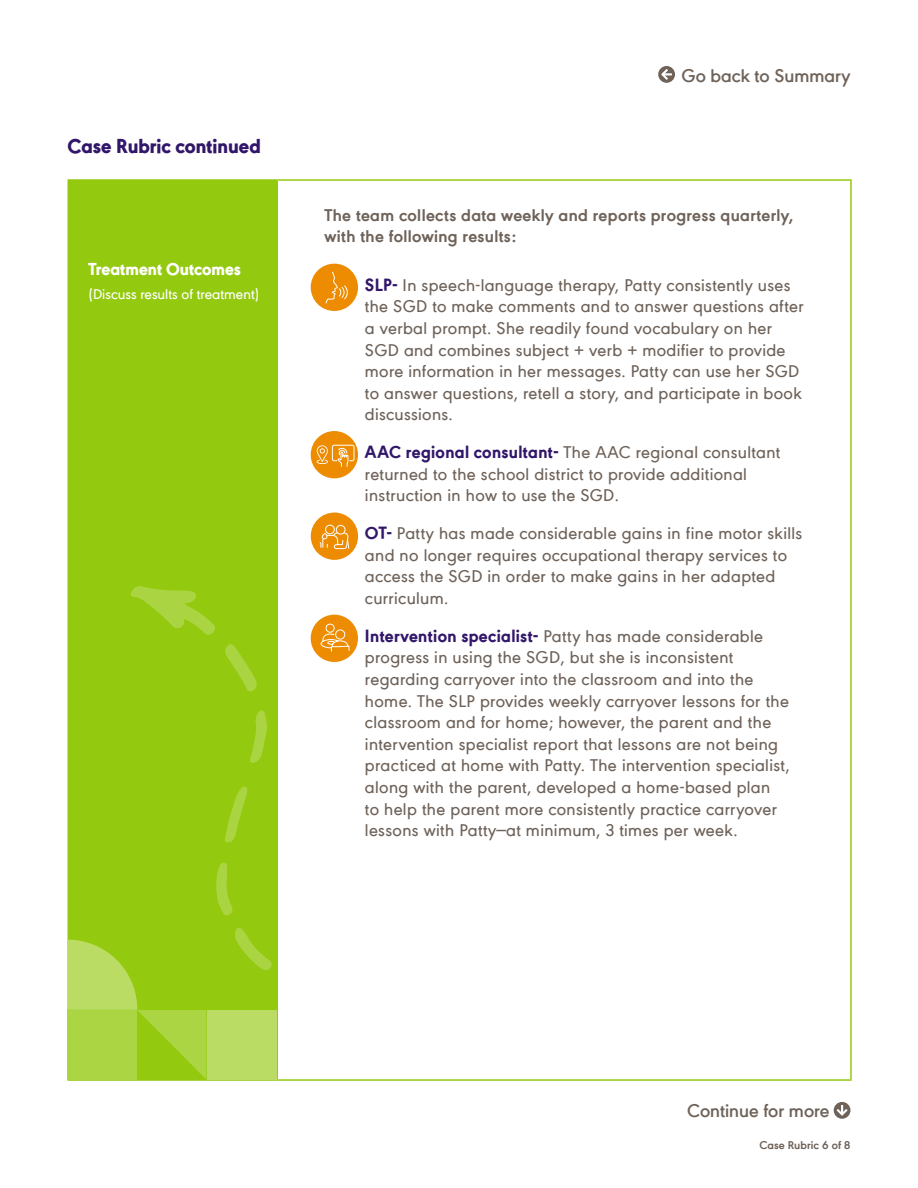
<style>
.page{position:relative;width:918px;height:1188px;background:#fff}
.page>*{position:absolute;margin:0;border:0;box-sizing:border-box;transform-origin:0 0}
.t1{font:800 21px "URW Geometric";color:#31166a}
.t2{font:600 19.5px "URW Geometric";color:#6e6259}
.t3{font:500 18px/21.6px "URW Geometric";letter-spacing:.02em;color:#6e6259}
.t4{font:700 18px/21.6px "URW Geometric";letter-spacing:.02em;color:#6e6259}
.t5{font:800 18px "URW Geometric";color:#fff}
.t6{font:500 15px "URW Geometric";color:#fff}
.t7{font:700 12px "URW Geometric";letter-spacing:.01em;color:#6e6259}
.s1{font-weight:800;color:#31166a}
</style>
<div class="page">
<svg style="left:834px;top:1102px;width:16px;height:17px"></svg>
<svg style="left:658px;top:66px;width:17px;height:17px"></svg>
<div style="left:68px;top:180px;width:209px;height:900px;background:#93c90e"></div>
<hr style="left:68px;top:179px;width:209px;height:2px;background:#93c90e">
<hr style="left:68px;top:1079px;width:209px;height:2px;background:#93c90e">
<hr style="left:277px;top:179px;width:575px;height:2px;background:#93c90e">
<hr style="left:276px;top:181px;width:2px;height:898px;background:#93c90e">
<hr style="left:850px;top:181px;width:2px;height:898px;background:#93c90e">
<hr style="left:277px;top:1079px;width:575px;height:2px;background:#93c90e">
<div style="left:311px;top:264px;width:47px;height:47px;background:#ed8c00;border-radius:50%"></div>
<svg style="left:326px;top:272px;width:22px;height:31px"></svg>
<div style="left:311px;top:431px;width:47px;height:47px;background:#ed8c00;border-radius:50%"></div>
<svg style="left:317px;top:444px;width:38px;height:23px"></svg>
<div style="left:311px;top:513px;width:47px;height:46px;background:#ed8c00;border-radius:50%"></div>
<svg style="left:319px;top:524px;width:31px;height:26px"></svg>
<div style="left:311px;top:615px;width:47px;height:47px;background:#ed8c00;border-radius:50%"></div>
<svg style="left:320px;top:623px;width:30px;height:29px"></svg>
<div style="left:207px;top:1010px;width:69px;height:69px;background:#badc65"></div>
<svg style="left:68px;top:940px;width:138px;height:140px"></svg>
<svg style="left:130px;top:586px;width:85px;height:49px"></svg>
<svg style="left:225px;top:644px;width:32px;height:48px"></svg>
<svg style="left:235px;top:927px;width:37px;height:44px"></svg>
<svg style="left:216px;top:862px;width:17px;height:54px"></svg>
<svg style="left:225px;top:786px;width:23px;height:57px"></svg>
<svg style="left:250px;top:710px;width:17px;height:53px"></svg>
<p class="t1" style="left:68px;top:130px;width:195px">Case Rubric continued</p>
<p class="t5" style="left:88px;top:255px;width:154px">Treatment Outcomes</p>
<p class="t6" style="left:88px;top:283px;width:172px">(Discuss results of treatment)</p>
<p class="t2" style="left:682px;top:61px;width:170px">Go back to Summary</p>
<p class="t4" style="left:324px;top:203px;width:470px">The team collects data weekly and reports progress quarterly, with the following results:</p>
<p class="t3" style="left:365px;top:273px;width:440px"><span class="s1">SLP-</span> In speech-language therapy, Patty consistently uses the SGD to make comments and to answer questions after a verbal prompt. She readily found vocabulary on her SGD and combines subject + verb + modifier to provide more information in her messages. Patty can use her SGD to answer questions, retell a story, and participate in book discussions.</p>
<p class="t3" style="left:365px;top:440px;width:417px"><span class="s1">AAC regional consultant-</span> The AAC regional consultant returned to the school district to provide additional instruction in how to use the SGD.</p>
<p class="t3" style="left:365px;top:521px;width:439px"><span class="s1">OT-</span> Patty has made considerable gains in fine motor skills and no longer requires occupational therapy services to access the SGD in order to make gains in her adapted curriculum.</p>
<p class="t3" style="left:365px;top:624px;width:426px"><span class="s1">Intervention specialist-</span> Patty has made considerable progress in using the SGD, but she is inconsistent regarding carryover into the classroom and into the home. The SLP provides weekly carryover lessons for the classroom and for home; however, the parent and the intervention specialist report that lessons are not being practiced at home with Patty. The intervention specialist, along with the parent, developed a home-based plan<br>to help the parent more consistently practice carryover lessons with Patty—at minimum, 3 times per week.</p>
<p class="t2" style="left:687px;top:1096px;width:144px">Continue for more</p>
<p class="t7" style="left:759px;top:1136px;width:93px">Case Rubric 6 of 8</p>
</div>
